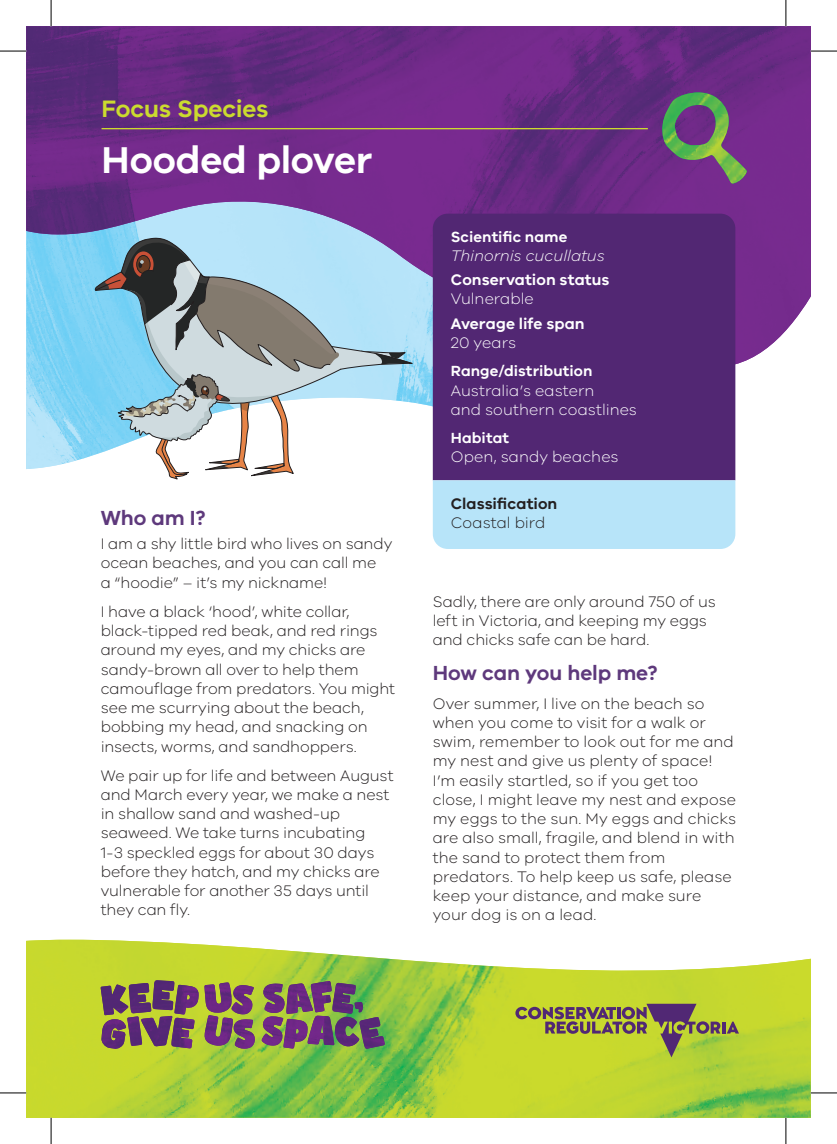
<style>
.page{position:relative;width:837px;height:1144px;background:#fff}
.page>*{position:absolute;margin:0;border:0;box-sizing:border-box;transform-origin:0 0}
.t1{font:600 38.5px "VIC";letter-spacing:-.005em;color:#fff}
.t2{font:600 24.5px "VIC";letter-spacing:-.01em;color:#cbdb2f}
.t3{font:600 21px "VIC";letter-spacing:-.005em;color:#5e397c}
.t4{font:300 15.75px/19.2px "VIC";letter-spacing:-.005em;color:#231f20}
.t5{font:300 15.75px/19.2px "VIC";letter-spacing:.005em;color:#fff}
.t6{font:600 15.75px "VIC";letter-spacing:.005em;color:#fff}
.t7{font:italic 300 15.75px "VIC";letter-spacing:-.005em;color:#fff}
.t8{font:600 15.75px "VIC";letter-spacing:.005em;color:#231f20}
.t9{font:600 15.22px "VIC";letter-spacing:.005em;color:#fff}
</style>
<div class="page">
<img style="left:26px;top:381px;width:406px;height:88px">
<img style="left:26px;top:940px;width:784px;height:178px">
<svg style="left:726px;top:1021px;width:12px;height:12px"></svg>
<svg style="left:515px;top:1004px;width:205px;height:53px;background:#a3a542"></svg>
<svg style="left:721px;top:1021px;width:4px;height:12px"></svg>
<img style="left:26px;top:26px;width:784px;height:348px">
<hr style="left:101px;top:128px;width:546px;height:1px;background:#cbdb2f">
<svg style="left:100px;top:980px;width:285px;height:69px;background:#7e725e"></svg>
<img style="left:152px;top:980px;width:203px;height:34px">
<img style="left:660px;top:92px;width:86px;height:92px">
<svg style="left:94px;top:237px;width:319px;height:243px"></svg>
<div style="left:432px;top:214px;width:303px;height:266px;background:#522773"></div>
<div style="left:432px;top:480px;width:303px;height:69px;background:#b7e4f9"></div>
<svg style="left:0;top:51px;width:26px;height:1px"></svg>
<svg style="left:810px;top:51px;width:26px;height:1px"></svg>
<svg style="left:0;top:1092px;width:26px;height:1px"></svg>
<svg style="left:810px;top:1092px;width:26px;height:1px"></svg>
<svg style="left:51px;top:0;width:1px;height:26px"></svg>
<svg style="left:51px;top:1118px;width:1px;height:26px"></svg>
<svg style="left:785px;top:0;width:1px;height:26px"></svg>
<svg style="left:785px;top:1118px;width:1px;height:26px"></svg>
<h2 class="t2" style="left:101px;top:94px;width:168px">Focus Species</h2>
<h1 class="t1" style="left:101px;top:136px;width:272px">Hooded plover</h1>
<h3 class="t3" style="left:101px;top:505px;width:107px">Who am I?</h3>
<p class="t4" style="left:101px;top:534px;width:293px">I am a shy little bird who lives on sandy ocean beaches, and you can call me<br>a “hoodie” – it’s my nickname!</p>
<p class="t4" style="left:101px;top:601px;width:295px">I have a black ‘hood’, white collar, black-tipped red beak, and red rings around my eyes, and my chicks are sandy-brown all over to help them camouflage from predators. You might see me scurrying about the beach, bobbing my head, and snacking on insects, worms, and sandhoppers.</p>
<p class="t4" style="left:101px;top:765px;width:294px">We pair up for life and between August and March every year, we make a nest in shallow sand and washed-up seaweed. We take turns incubating<br>1-3 speckled eggs for about 30 days before they hatch, and my chicks are vulnerable for another 35 days until they can fly.</p>
<p class="t9" style="left:450px;top:227px;width:118px">Scientific name</p>
<p class="t7" style="left:450px;top:246px;width:155px">Thinornis cucullatus</p>
<p class="t6" style="left:450px;top:270px;width:160px">Conservation status</p>
<p class="t5" style="left:450px;top:289px;width:85px">Vulnerable</p>
<p class="t6" style="left:450px;top:314px;width:135px">Average life span</p>
<p class="t5" style="left:450px;top:332px;width:67px">20 years</p>
<p class="t9" style="left:450px;top:362px;width:143px">Range/distribution</p>
<p class="t5" style="left:450px;top:380px;width:188px">Australia’s eastern<br>and southern coastlines</p>
<p class="t9" style="left:450px;top:429px;width:60px">Habitat</p>
<p class="t5" style="left:450px;top:447px;width:169px">Open, sandy beaches</p>
<p class="t8" style="left:450px;top:494px;width:108px">Classification</p>
<p class="t4" style="left:450px;top:513px;width:96px">Coastal bird</p>
<p class="t4" style="left:432px;top:591px;width:284px">Sadly, there are only around 750 of us left in Victoria, and keeping my eggs and chicks safe can be hard.</p>
<h3 class="t3" style="left:432px;top:660px;width:226px">How can you help me?</h3>
<p class="t4" style="left:432px;top:693px;width:305px">Over summer, I live on the beach so when you come to visit for a walk or swim, remember to look out for me and my nest and give us plenty of space!<br>I’m easily startled, so if you get too close, I might leave my nest and expose my eggs to the sun. My eggs and chicks are also small, fragile, and blend in with the sand to protect them from predators. To help keep us safe, please keep your distance, and make sure your dog is on a lead.</p>
</div>
